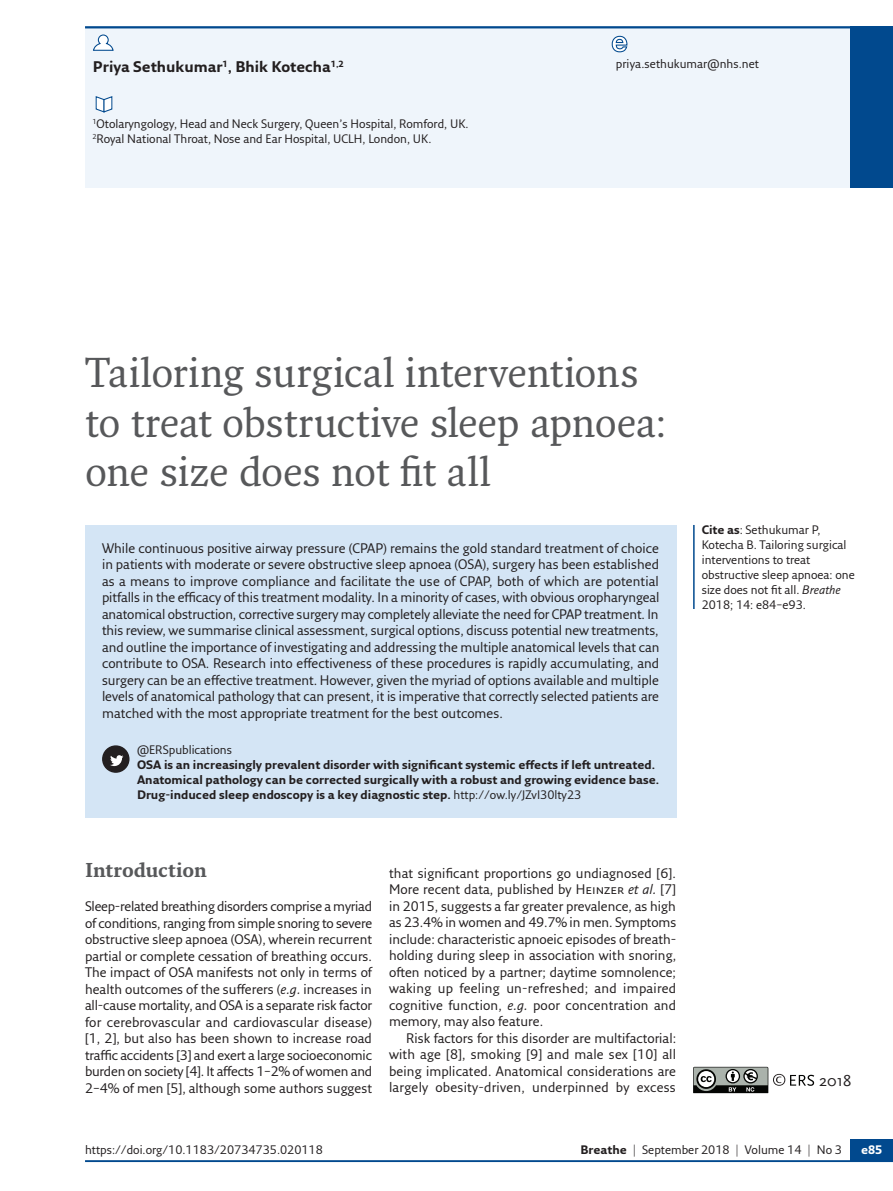
<style>
.page{position:relative;width:893px;height:1191px;background:#fff}
.page>*{position:absolute;margin:0;border:0;box-sizing:border-box;transform-origin:0 0}
.t1{font:40.5px/49.5px "Fresco Std";letter-spacing:-.01em;color:#57585a}
.t2{font:700 19.5px "Fresco Std";color:#57585a}
.t3{font:16.5px "Scala Sans";color:#231f20}
.t4{font:700 15px "Fresco Sans Pro";color:#231f20}
.t5{font:13.5px/16.5px "Fresco Sans Pro";color:#231f20;text-align:justify}
.t6{font:12px/15px "Fresco Sans Pro";color:#231f20}
.t7{font:700 12px/15px "Fresco Sans Pro";color:#231f20}
.t8{font:700 12px "Fresco Sans Pro";color:#fff}
.s1{font-weight:400}
.s2{font-style:italic}
.s3{font-weight:700}
</style>
<div class="page">
<hr style="left:85px;top:1160px;width:808px;height:2px;background:#01498e">
<div style="left:850px;top:1138px;width:43px;height:23px;background:#01498e"></div>
<div style="left:85px;top:26px;width:808px;height:162px;background:#eff5fb"></div>
<hr style="left:85px;top:26px;width:808px;height:2px;background:#01498e">
<div style="left:850px;top:26px;width:43px;height:162px;background:#01498e"></div>
<svg style="left:95px;top:96px;width:18px;height:17px"></svg>
<svg style="left:93px;top:34px;width:21px;height:17px"></svg>
<svg style="left:611px;top:35px;width:17px;height:18px"></svg>
<svg style="left:693px;top:1066px;width:121px;height:27px"></svg>
<div style="left:85px;top:525px;width:591px;height:293px;background:#d4e5f5"></div>
<div style="left:103px;top:746px;width:26px;height:26px;background:#231f20;border-radius:50%"></div>
<div style="left:102px;top:745px;width:28px;height:28px;border:2px solid #231f20;border-radius:50%"></div>
<div style="left:104px;top:748px;width:23px;height:23px;background:#231f20;border-radius:50%"></div>
<svg style="left:110px;top:755px;width:13px;height:11px"></svg>
<hr style="left:693px;top:525px;width:2px;height:84px;background:#01498e">
<p class="t4" style="left:93px;top:57px;width:252px">Priya Sethukumar<sup>1</sup>, Bhik Kotecha<sup>1,2</sup></p>
<p class="t6" style="left:616px;top:56px;width:145px">priya.sethukumar@nhs.net</p>
<p class="t6" style="left:92px;top:116px;width:378px"><sup>1</sup>Otolaryngology, Head and Neck Surgery, Queen’s Hospital, Romford, UK.<br><sup>2</sup>Royal National Throat, Nose and Ear Hospital, UCLH, London, UK.</p>
<h1 class="t1" style="left:85px;top:347px;width:583px">Tailoring surgical interventions to treat obstructive sleep apnoea: one size does not fit all</h1>
<p class="t5" style="left:102px;top:539px;width:559px">While continuous positive airway pressure (CPAP) remains the gold standard treatment of choice in patients with moderate or severe obstructive sleep apnoea (OSA), surgery has been established as a means to improve compliance and facilitate the use of CPAP, both of which are potential pitfalls in the efficacy of this treatment modality. In a minority of cases, with obvious oropharyngeal anatomical obstruction, corrective surgery may completely alleviate the need for CPAP treatment. In this review, we summarise clinical assessment, surgical options, discuss potential new treatments, and outline the importance of investigating and addressing the multiple anatomical levels that can contribute to OSA. Research into effectiveness of these procedures is rapidly accumulating, and surgery can be an effective treatment. However, given the myriad of options available and multiple levels of anatomical pathology that can present, it is imperative that correctly selected patients are matched with the most appropriate treatment for the best outcomes.</p>
<p class="t6" style="left:137px;top:742px;width:96px">@ERSpublications</p>
<p class="t7" style="left:137px;top:757px;width:524px">OSA is an increasingly prevalent disorder with significant systemic effects if left untreated.<br>Anatomical pathology can be corrected surgically with a robust and growing evidence base.<br>Drug-induced sleep endoscopy is a key diagnostic step. <span class="s1">http://ow.ly/JZvI30lty23</span></p>
<h2 class="t2" style="left:85px;top:857px;width:123px">Introduction</h2>
<p class="t5" style="left:85px;top:898px;width:289px">Sleep-related breathing disorders comprise a myriad of conditions, ranging from simple snoring to severe obstructive sleep apnoea (OSA), wherein recurrent partial or complete cessation of breathing occurs.<br>The impact of OSA manifests not only in terms of health outcomes of the sufferers (<span class="s2">e.g.</span> increases in all-cause mortality, and OSA is a separate risk factor for cerebrovascular and cardiovascular disease) [1, 2], but also has been shown to increase road traffic accidents [3] and exert a large socioeconomic burden on society [4]. It affects 1–2% of women and 2–4% of men [5], although some authors suggest</p>
<p class="t5" style="left:389px;top:864px;width:289px">that significant proportions go undiagnosed [6].<br>More recent data, published by Heinzer <span class="s2">et al.</span> [7] in 2015, suggests a far greater prevalence, as high as 23.4% in women and 49.7% in men. Symptoms include: characteristic apnoeic episodes of breath&shy;holding during sleep in association with snoring, often noticed by a partner; daytime somnolence; waking up feeling un-refreshed; and impaired cognitive function, <span class="s2">e.g.</span> poor concentration and memory, may also feature.</p>
<p class="t5" style="left:389px;top:1029px;width:289px;text-indent:17px">Risk factors for this disorder are multifactorial: with age [8], smoking [9] and male sex [10] all being implicated. Anatomical considerations are largely obesity-driven, underpinned by excess</p>
<p class="t6" style="left:702px;top:522px;width:155px"><span class="s3">Cite as</span>: Sethukumar P,<br>Kotecha B. Tailoring surgical interventions to treat obstructive sleep apnoea: one size does not fit all. <span class="s2">Breathe<br></span>2018; 14: e84–e93.</p>
<p class="t3" style="left:819px;top:1071px;width:34px">2018</p>
<p class="t6" style="left:85px;top:1142px;width:239px">https://doi.org/10.1183/20734735.020118</p>
<p class="t6" style="left:580px;top:1142px;width:263px"><span class="s3">Breathe</span> | September 2018 | Volume 14 | No 3</p>
<p class="t8" style="left:861px;top:1142px;width:23px">e85</p>
</div>
